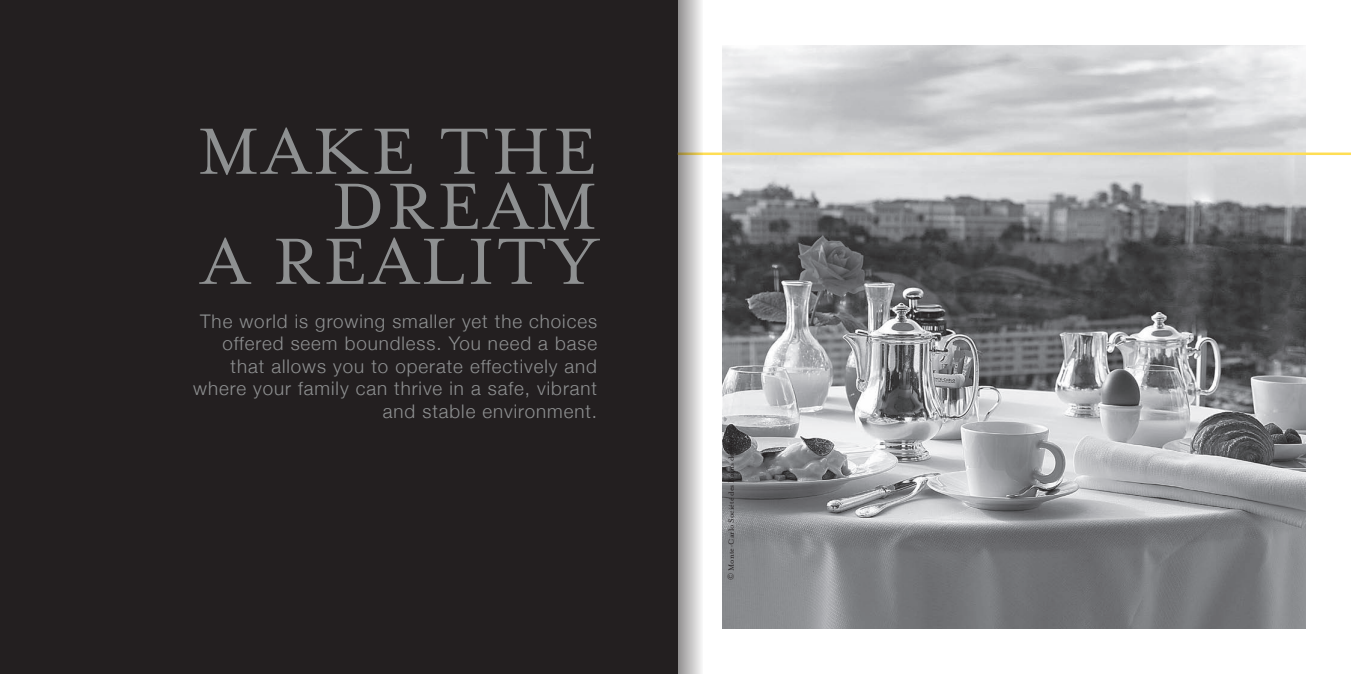
<style>
.page{position:relative;width:1351px;height:674px;background:#fff}
.page>*{position:absolute;margin:0;border:0;box-sizing:border-box;transform-origin:0 0}
.t1{font:75px/55px "Mrs Eaves OT";letter-spacing:.05em;color:#8e9091;text-align:right}
.t2{font:300 18.75px/22.5px "Helvetica Neue";letter-spacing:.05em;color:#8e9091;text-align:right}
.t3{font:8.75px "Mrs Eaves OT";color:#231f20}
.s1{font-family:"Montserrat"}
</style>
<div class="page">
<div style="left:0;top:0;width:677px;height:673px;background:#231f20"></div>
<img style="left:722px;top:45px;width:584px;height:583px">
<hr style="left:677px;top:152px;width:674px;height:3px;background:#ffde54">
<div style="left:677px;top:0;width:26px;height:673px;background:linear-gradient(to right,#8e8c8c,#f4f4f3)"></div>
<p class="t1" style="left:197px;top:125px;width:401px">MAKE THE<br>DREAM<br>A REALITY</p>
<p class="t2" style="left:193px;top:308px;width:405px">The world is growing smaller yet the choices offered seem boundless. You need a base that allows you to operate effectively and where your family can thrive in a safe, vibrant and stable environment.</p>
<p class="t3" style="left:726px;top:579px;width:145px;rotate:-90deg"><span class="s1">©</span> Monte-Carlo Société des Bains de Mer</p>
</div>
